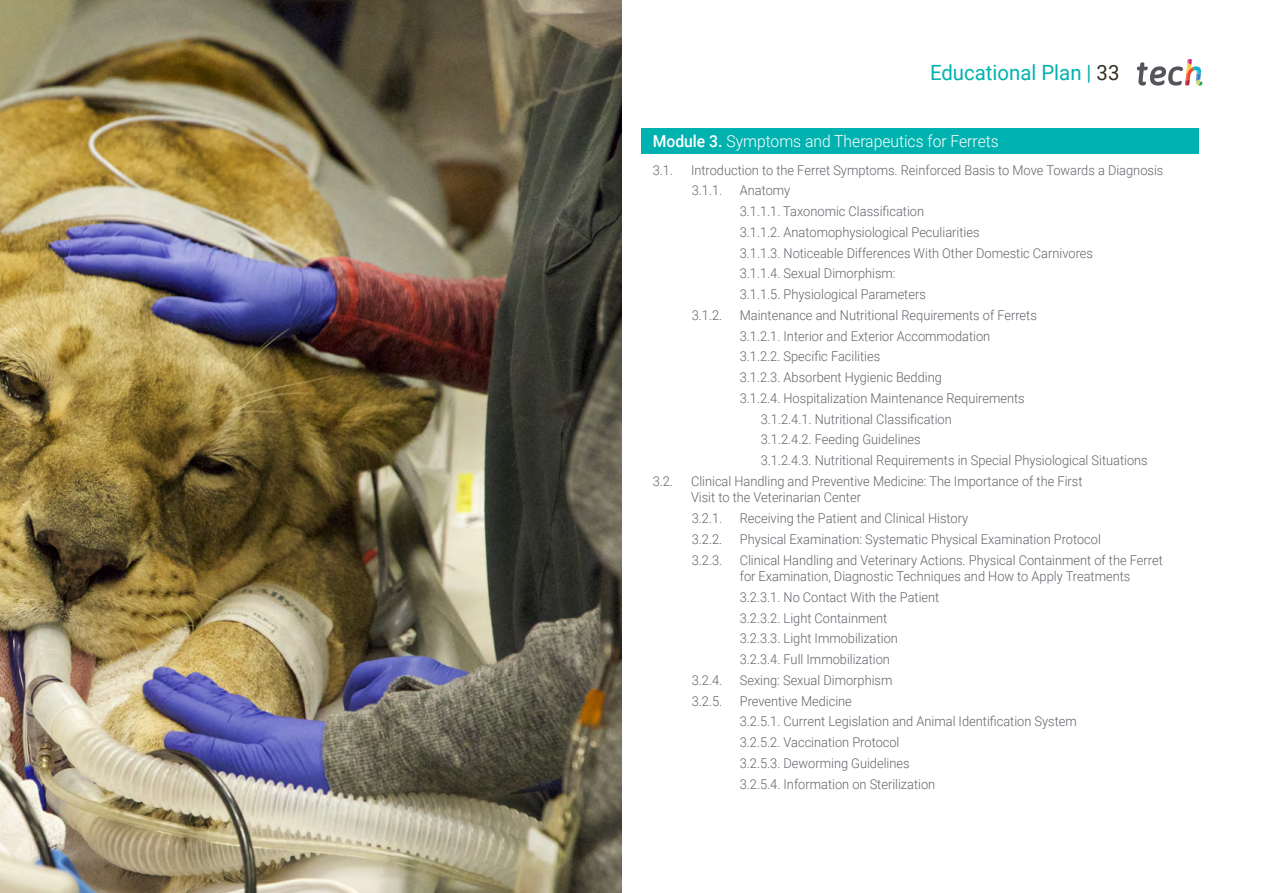
<style>
.page{position:relative;width:1263px;height:893px;background:#fff}
.page>*{position:absolute;margin:0;border:0;box-sizing:border-box;transform-origin:0 0}
.t1{font:21px "Roboto";color:#00b2af}
.t2{font:300 16.5px "Roboto";color:#fff;scale:.95 1}
.t3{font:300 13.5px/20.7px "Roboto";color:#61646a;scale:.95 1}
.s1{color:#312e20}
.s2{font-weight:500}
</style>
<div class="page">
<svg style="left:1137px;top:59px;width:65px;height:27px"></svg>
<div style="left:642px;top:129px;width:557px;height:25px;background:#00b2af"></div>
<img style="left:0;top:0;width:622px;height:893px">
<h1 class="t1" style="left:930px;top:57px;width:191px">Educational Plan | <span class="s1">33</span></h1>
<p class="t2" style="left:653px;top:130px;width:366px"><span class="s2">Module 3.</span> Symptoms and Therapeutics for Ferrets</p>
<p class="t3" style="left:653px;top:159px;width:23px">3.1.</p>
<p class="t3" style="left:691px;top:159px;width:499px">Introduction to the Ferret Symptoms. Reinforced Basis to Move Towards a Diagnosis<br>3.1.1.</p>
<p class="t3" style="left:740px;top:180px;width:373px">Anatomy<br>3.1.1.1. Taxonomic Classification<br>3.1.1.2. Anatomophysiological Peculiarities<br>3.1.1.3. Noticeable Differences With Other Domestic Carnivores 3.1.1.4. Sexual Dimorphism:<br>3.1.1.5. Physiological Parameters</p>
<p class="t3" style="left:692px;top:304px;width:34px">3.1.2.</p>
<p class="t3" style="left:740px;top:304px;width:314px">Maintenance and Nutritional Requirements of Ferrets</p>
<p class="t3" style="left:740px;top:325px;width:265px">3.1.2.1. Interior and Exterior Accommodation</p>
<p class="t3" style="left:740px;top:346px;width:149px">3.1.2.2. Specific Facilities</p>
<p class="t3" style="left:740px;top:366px;width:214px">3.1.2.3. Absorbent Hygienic Bedding</p>
<p class="t3" style="left:740px;top:387px;width:301px">3.1.2.4. Hospitalization Maintenance Requirements</p>
<p class="t3" style="left:761px;top:408px;width:203px">3.1.2.4.1. Nutritional Classification</p>
<p class="t3" style="left:761px;top:429px;width:170px">3.1.2.4.2. Feeding Guidelines</p>
<p class="t3" style="left:761px;top:449px;width:409px">3.1.2.4.3. Nutritional Requirements in Special Physiological Situations</p>
<p class="t3" style="left:653px;top:470px;width:23px">3.2.</p>
<p class="t3" style="left:691px;top:472px;width:413px;line-height:16.5px">Clinical Handling and Preventive Medicine: The Importance of the First<br>Visit to the Veterinarian Center</p>
<p class="t3" style="left:692px;top:507px;width:34px">3.2.1.</p>
<p class="t3" style="left:740px;top:507px;width:242px">Receiving the Patient and Clinical History</p>
<p class="t3" style="left:692px;top:528px;width:34px">3.2.2.</p>
<p class="t3" style="left:740px;top:528px;width:382px">Physical Examination: Systematic Physical Examination Protocol</p>
<p class="t3" style="left:692px;top:549px;width:34px">3.2.3.</p>
<p class="t3" style="left:740px;top:551px;width:447px;line-height:16.5px">Clinical Handling and Veterinary Actions. Physical Containment of the Ferret for Examination, Diagnostic Techniques and How to Apply Treatments</p>
<p class="t3" style="left:740px;top:586px;width:212px">3.2.3.1. No Contact With the Patient<br>3.2.3.2. Light Containment<br>3.2.3.3. Light Immobilization<br>3.2.3.4. Full Immobilization</p>
<p class="t3" style="left:692px;top:669px;width:34px">3.2.4.</p>
<p class="t3" style="left:740px;top:669px;width:162px">Sexing: Sexual Dimorphism</p>
<p class="t3" style="left:692px;top:690px;width:34px">3.2.5.</p>
<p class="t3" style="left:740px;top:690px;width:356px">Preventive Medicine<br>3.2.5.1. Current Legislation and Animal Identification System 3.2.5.2. Vaccination Protocol<br>3.2.5.3. Deworming Guidelines<br>3.2.5.4. Information on Sterilization</p>
</div>
